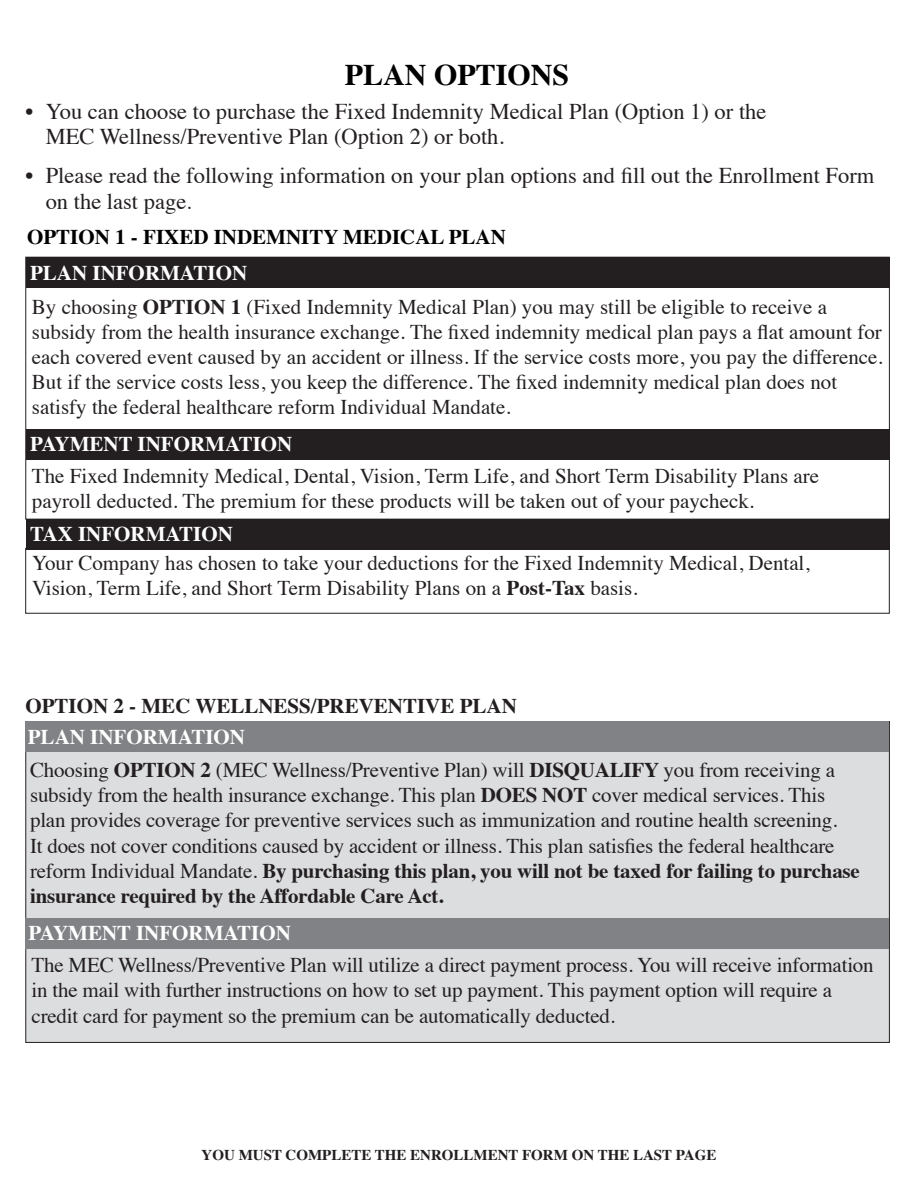
<style>
.page{position:relative;width:918px;height:1188px;background:#fff}
.page>*{position:absolute;margin:0;border:0;box-sizing:border-box;transform-origin:0 0}
.t1{font:700 30px "Times";color:#000}
.t2{font:22.5px/25.5px "Times";color:#231f20}
.t3{font:21px/25.2px "Times";color:#231f20}
.t4{font:700 21px "Times";color:#fff}
.t5{font:700 21px "Times";color:#231f20}
.t6{font:700 21px "Times";color:#000}
.t7{font:700 15px "Times";color:#231f20}
.s1{font-size:21px}
.s2{font-weight:700}
</style>
<div class="page">
<div style="left:26px;top:257px;width:864px;height:30px;background:#231f20"></div>
<div style="left:26px;top:429px;width:864px;height:30px;background:#231f20"></div>
<div style="left:26px;top:519px;width:864px;height:31px;background:#231f20"></div>
<div style="left:26px;top:722px;width:863px;height:320px;background:#dcdddf"></div>
<div style="left:26px;top:721px;width:863px;height:31px;background:#808285"></div>
<div style="left:25px;top:918px;width:864px;height:30px;background:#808285"></div>
<h1 class="t1" style="left:345px;top:46px;width:226px">PLAN OPTIONS</h1>
<p class="t2" style="left:46px;top:96px;width:722px;text-indent:-20px">• You can choose to purchase the Fixed Indemnity Medical Plan (Option 1) or the<br>MEC Wellness/Preventive Plan (Option 2) or both.</p>
<p class="t2" style="left:46px;top:161px;width:830px;text-indent:-20px">• Please read the following information on your plan options and fill out the Enrollment Form on the last page<span class="s1">.</span></p>
<p class="t6" style="left:27px;top:217px;width:480px">OPTION 1 - FIXED INDEMNITY MEDICAL PLAN</p>
<p class="t4" style="left:30px;top:253px;width:219px">PLAN INFORMATION</p>
<p class="t3" style="left:32px;top:292px;width:852px">By choosing <span class="s2">OPTION 1</span> (Fixed Indemnity Medical Plan) you may still be eligible to receive a subsidy from the health insurance exchange. The fixed indemnity medical plan pays a flat amount for each covered event caused by an accident or illness. If the service costs more, you pay the difference.<br>But if the service costs less, you keep the difference. The fixed indemnity medical plan does not satisfy the federal healthcare reform Individual Mandate.</p>
<p class="t4" style="left:30px;top:424px;width:264px">PAYMENT INFORMATION</p>
<p class="t3" style="left:32px;top:461px;width:789px">The Fixed Indemnity Medical, Dental, Vision, Term Life, and Short Term Disability Plans are payroll deducted. The premium for these products will be taken out of your paycheck.</p>
<p class="t4" style="left:30px;top:514px;width:204px">TAX INFORMATION</p>
<p class="t3" style="left:32px;top:549px;width:779px">Your Company has chosen to take your deductions for the Fixed Indemnity Medical, Dental,<br>Vision, Term Life, and Short Term Disability Plans on a <span class="s2">Post-Tax</span> basis.</p>
<p class="t5" style="left:25px;top:686px;width:493px">OPTION 2 - MEC WELLNESS/PREVENTIVE PLAN</p>
<p class="t4" style="left:28px;top:717px;width:219px">PLAN INFORMATION</p>
<p class="t3" style="left:30px;top:756px;width:831px">Choosing <span class="s2">OPTION 2</span> (MEC Wellness/Preventive Plan) will <span class="s2">DISQUALIFY</span> you from receiving a subsidy from the health insurance exchange. This plan <span class="s2">DOES NOT</span> cover medical services. This plan provides coverage for preventive services such as immunization and routine health screening.<br>It does not cover conditions caused by accident or illness. This plan satisfies the federal healthcare reform Individual Mandate. <span class="s2">By purchasing this plan, you will not be taxed for failing to purchase insurance required by the Affordable Care Act.</span></p>
<p class="t4" style="left:29px;top:913px;width:264px">PAYMENT INFORMATION</p>
<p class="t3" style="left:32px;top:951px;width:844px">The MEC Wellness/Preventive Plan will utilize a direct payment process. You will receive information in the mail with further instructions on how to set up payment. This payment option will require a credit card for payment so the premium can be automatically deducted.</p>
<p class="t7" style="left:202px;top:1141px;width:516px">YOU MUST COMPLETE THE ENROLLMENT FORM ON THE LAST PAGE</p>
</div>
